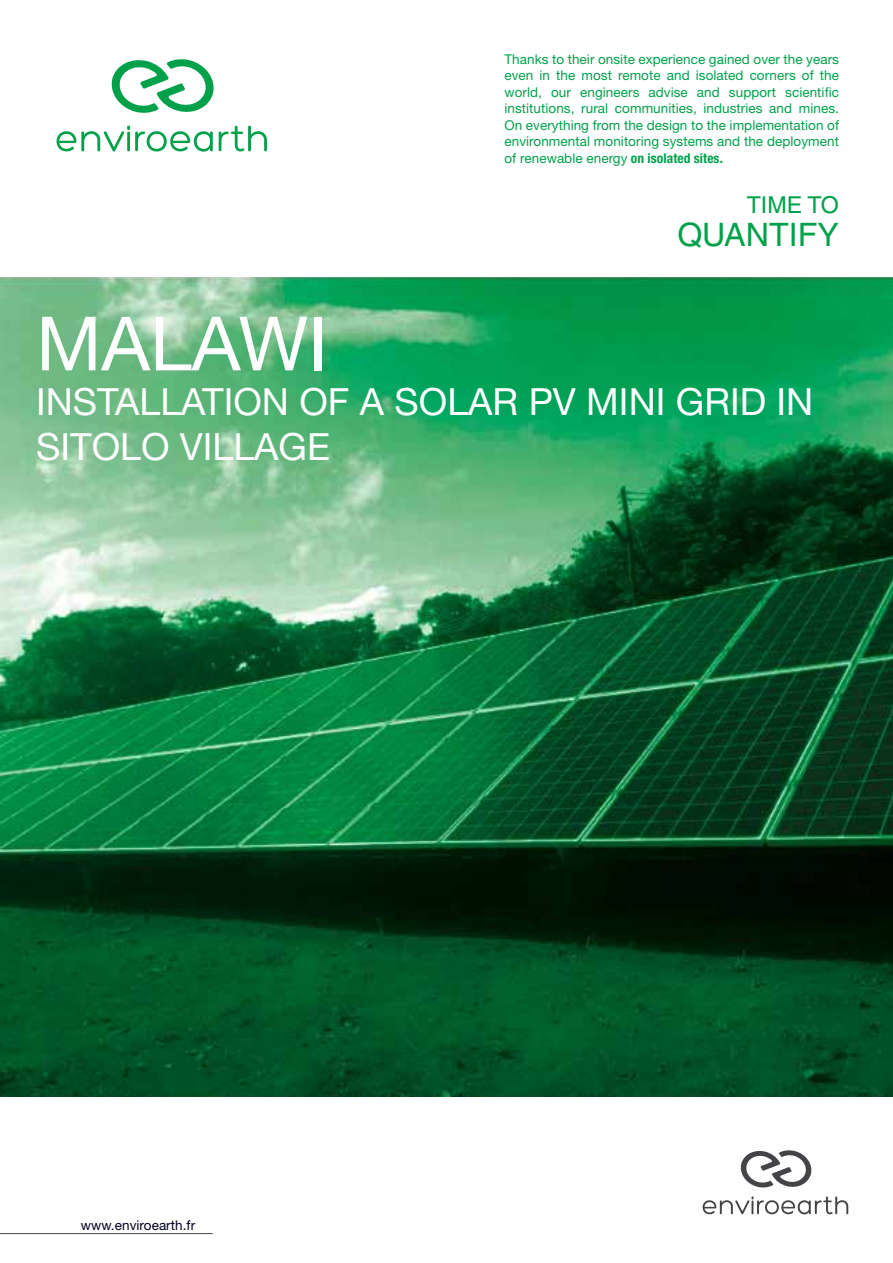
<style>
.page{position:relative;width:893px;height:1263px;background:#fff}
.page>*{position:absolute;margin:0;border:0;box-sizing:border-box;transform-origin:0 0}
.t1{font:75px "Helvetica Neue LT Std";color:#fff}
.t2{font:37.5px/45px "Helvetica Neue LT Std";color:#fff}
.t3{font:32.25px "Helvetica";color:#00a14a}
.t4{font:23.25px "Helvetica";color:#00a14a}
.t5{font:13.5px/16.5px "Helvetica Neue LT Std";letter-spacing:.005em;color:#00a14a;text-align:justify}
.t6{font:13.5px "Helvetica Neue LT Std";letter-spacing:.005em;color:#000021}
.s1{font-weight:700;font-stretch:condensed}
</style>
<div class="page">
<img style="left:0;top:277px;width:893px;height:820px">
<hr style="left:0;top:1233px;width:213px;height:1px;background:#454347">
<svg style="left:111px;top:59px;width:103px;height:54px"></svg>
<svg style="left:56px;top:125px;width:157px;height:27px"></svg>
<svg style="left:219px;top:125px;width:48px;height:26px"></svg>
<svg style="left:740px;top:1150px;width:72px;height:38px"></svg>
<svg style="left:702px;top:1196px;width:146px;height:19px"></svg>
<p class="t5" style="left:504px;top:50px;width:336px">Thanks to their onsite experience gained over the years even in the most remote and isolated corners of the world, our engineers advise and support scientific institutions, rural communities, industries and mines.<br>On everything from the design to the implementation of environmental monitoring systems and the deployment of renewable energy <span class="s1">on isolated sites.</span></p>
<h3 class="t4" style="left:747px;top:192px;width:94px">TIME TO</h3>
<h3 class="t3" style="left:677px;top:216px;width:163px">QUANTIFY</h3>
<h1 class="t1" style="left:36px;top:299px;width:293px">MALAWI</h1>
<h2 class="t2" style="left:36px;top:379px;width:779px">INSTALLATION OF A SOLAR PV MINI GRID IN<br>SITOLO VILLAGE</h2>
<p class="t6" style="left:81px;top:1217px;width:116px">www.enviroearth.fr</p>
</div>
